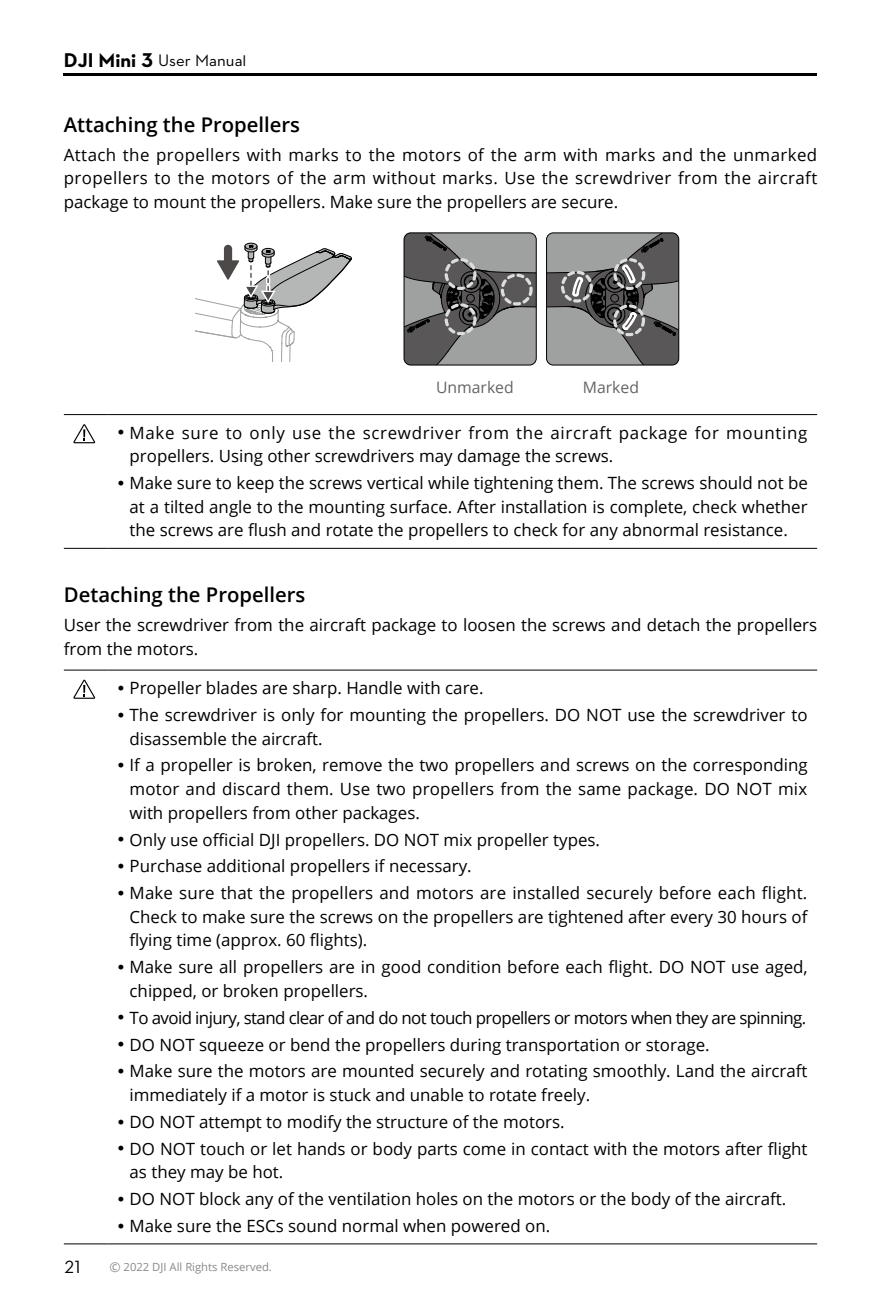
<style>
.page{position:relative;width:881px;height:1308px;background:#fff}
.page>*{position:absolute;margin:0;border:0;box-sizing:border-box;transform-origin:0 0}
.t1{font:600 20.25px "Open Sans";color:#000}
.t2{font:18px "Dji";color:#000}
.t3{font:16.88px/23.6px "Open Sans";color:#000}
.t4{font:16.88px/23.6px "Open Sans";letter-spacing:.04em;color:#000}
.t5{font:16.88px "Open Sans";letter-spacing:-.035em;color:#000}
.t6{font:16.88px "Dji";color:#000}
.t7{font:15.75px "Open Sans";color:#656464}
.t8{font:11.25px "Open Sans";color:#898989}
.s1{font-weight:700;font-size:20.25px}
.s2{font-family:"Dji"}
.s3{font-size:13.5px}
</style>
<div class="page">
<hr style="left:64px;top:74px;width:752px;height:2px;background:#000">
<svg style="left:404px;top:233px;width:132px;height:132px;background:#747474"></svg>
<svg style="left:546px;top:233px;width:132px;height:132px;background:#797878"></svg>
<svg style="left:195px;top:242px;width:157px;height:119px"></svg>
<hr style="left:64px;top:414px;width:43px;height:1px;background:#000">
<hr style="left:107px;top:414px;width:709px;height:1px;background:#000">
<hr style="left:64px;top:548px;width:43px;height:1px;background:#000">
<hr style="left:107px;top:548px;width:709px;height:1px;background:#000">
<svg style="left:73px;top:424px;width:22px;height:19px"></svg>
<hr style="left:64px;top:669px;width:43px;height:1px;background:#000">
<hr style="left:107px;top:669px;width:709px;height:1px;background:#000">
<hr style="left:64px;top:1243px;width:43px;height:1px;background:#000">
<hr style="left:107px;top:1243px;width:709px;height:1px;background:#000">
<svg style="left:73px;top:679px;width:22px;height:20px"></svg>
<p class="t6" style="left:64px;top:51px;width:184px"><span class="s1">DJI Mini 3</span> User Manual</p>
<p class="t1" style="left:64px;top:111px;width:238px">Attaching the Propellers</p>
<p class="t3" style="left:64px;top:142px;width:754px;text-align:justify">Attach the propellers with marks to the motors of the arm with marks and the unmarked propellers to the motors of the arm without marks. Use the screwdriver from the aircraft package to mount the propellers. Make sure the propellers are secure.</p>
<p class="t7" style="left:436px;top:377px;width:79px">Unmarked</p>
<p class="t7" style="left:582px;top:377px;width:58px">Marked</p>
<p class="t4" style="left:129px;top:420px;width:679px;text-indent:-13px"><span class="s2">•</span> Make sure to only use the screwdriver from the aircraft package for mounting propellers. Using other screwdrivers may damage the screws.</p>
<p class="t3" style="left:129px;top:471px;width:679px;text-align:justify;text-indent:-13px"><span class="s2">•</span> Make sure to keep the screws vertical while tightening them. The screws should not be at a tilted angle to the mounting surface. After installation is complete, check whether the screws are flush and rotate the propellers to check for any abnormal resistance.</p>
<p class="t1" style="left:64px;top:581px;width:243px">Detaching the Propellers</p>
<p class="t3" style="left:64px;top:612px;width:754px">User the screwdriver from the aircraft package to loosen the screws and detach the propellers from the motors.</p>
<p class="t3" style="left:117px;top:675px;width:368px"><span class="s2">•</span> Propeller blades are sharp. Handle with care.</p>
<p class="t3" style="left:129px;top:702px;width:679px;text-indent:-13px"><span class="s2">•</span> The screwdriver is only for mounting the propellers. DO NOT use the screwdriver to disassemble the aircraft.</p>
<p class="t3" style="left:129px;top:753px;width:679px;text-align:justify;text-indent:-13px"><span class="s2">•</span> If a propeller is broken, remove the two propellers and screws on the corresponding motor and discard them. Use two propellers from the same package. DO NOT mix with propellers from other packages.</p>
<p class="t3" style="left:117px;top:827px;width:484px"><span class="s2">•</span> Only use official DJI propellers. DO NOT mix propeller types.</p>
<p class="t3" style="left:117px;top:854px;width:356px"><span class="s2">•</span> Purchase additional propellers if necessary.</p>
<p class="t3" style="left:129px;top:880px;width:679px;text-align:justify;text-indent:-13px"><span class="s2">•</span> Make sure that the propellers and motors are installed securely before each flight.<br>Check to make sure the screws on the propellers are tightened after every 30 hours of flying time (approx. 60 flights).</p>
<p class="t3" style="left:129px;top:954px;width:679px;text-indent:-13px"><span class="s2">•</span> Make sure all propellers are in good condition before each flight. DO NOT use aged, chipped, or broken propellers.</p>
<p class="t5" style="left:117px;top:1006px;width:690px"><span class="s2">•</span> To avoid injury, stand clear of and do not touch propellers or motors when they are spinning.</p>
<p class="t3" style="left:117px;top:1032px;width:594px"><span class="s2">•</span> DO NOT squeeze or bend the propellers during transportation or storage.</p>
<p class="t3" style="left:129px;top:1059px;width:679px;text-indent:-13px"><span class="s2">•</span> Make sure the motors are mounted securely and rotating smoothly. Land the aircraft immediately if a motor is stuck and unable to rotate freely.</p>
<p class="t3" style="left:117px;top:1109px;width:449px"><span class="s2">•</span> DO NOT attempt to modify the structure of the motors.</p>
<p class="t3" style="left:129px;top:1136px;width:679px;text-indent:-13px"><span class="s2">•</span> DO NOT touch or let hands or body parts come in contact with the motors after flight as they may be hot.</p>
<p class="t3" style="left:117px;top:1186px;width:670px"><span class="s2">•</span> DO NOT block any of the ventilation holes on the motors or the body of the aircraft.</p>
<p class="t3" style="left:117px;top:1213px;width:434px"><span class="s2">•</span> Make sure the ESCs sound normal when powered on.</p>
<p class="t2" style="left:64px;top:1258px;width:18px">21</p>
<p class="t8" style="left:109px;top:1259px;width:164px"><span class="s3">©</span> 2022 DJI All Rights Reserved.</p>
</div>
